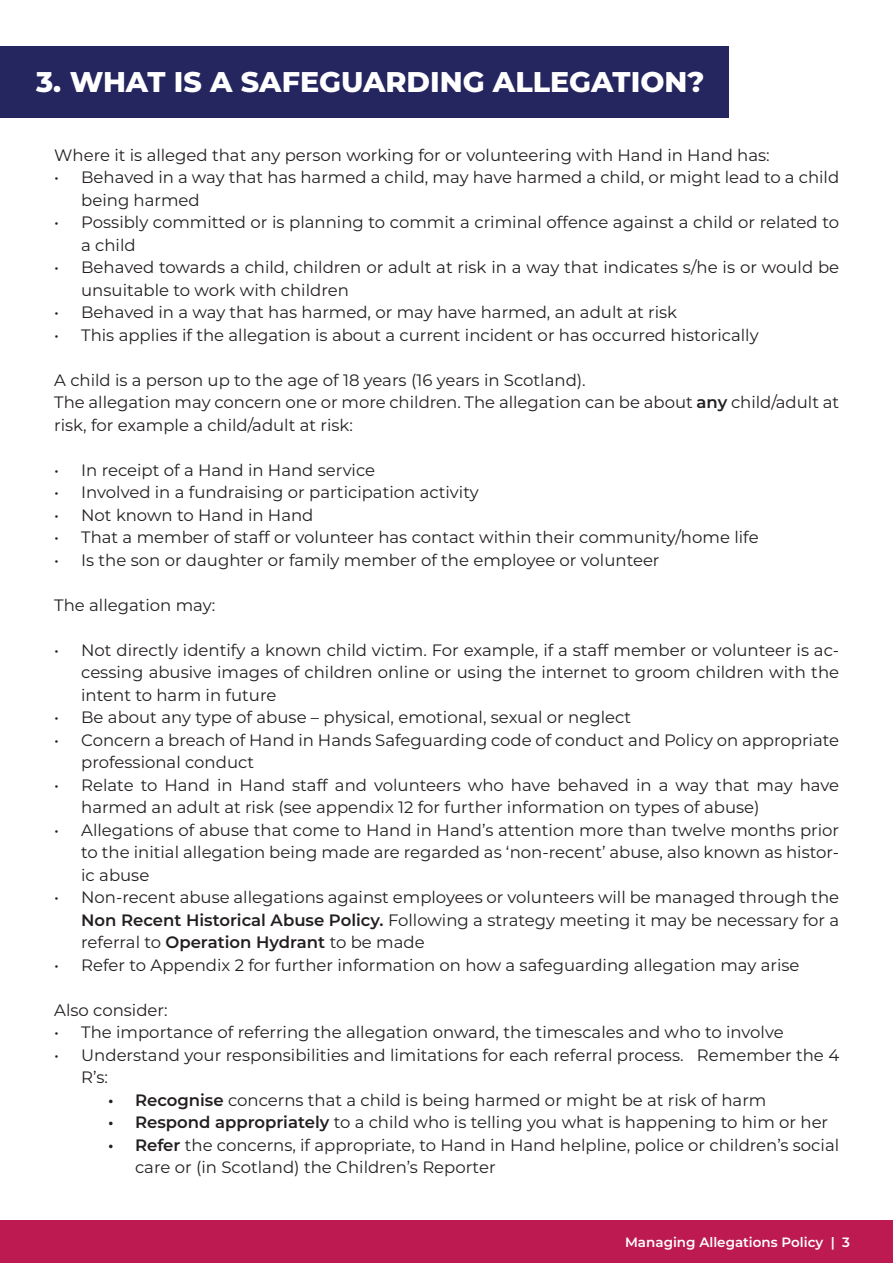
<style>
.page{position:relative;width:893px;height:1263px;background:#fff}
.page>*{position:absolute;margin:0;border:0;box-sizing:border-box;transform-origin:0 0}
.t1{font:800 28.5px "Montserrat";color:#fff}
.t2{font:16.5px/22.5px "Montserrat";color:#231f20}
.t3{font:600 13.5px "Montserrat";color:#fff}
.s1{font-weight:600}
</style>
<div class="page">
<div style="left:0;top:1220px;width:893px;height:43px;background:#bc1a50"></div>
<div style="left:0;top:47px;width:728px;height:71px;background:#252560"></div>
<p class="t1" style="left:36px;top:61px;width:670px">3. WHAT IS A SAFEGUARDING ALLEGATION?</p>
<p class="t2" style="left:54px;top:143px;width:717px">Where it is alleged that any person working for or volunteering with Hand in Hand has:</p>
<p class="t2" style="left:81px;top:165px;width:759px;text-indent:-27px">• Behaved in a way that has harmed a child, may have harmed a child, or might lead to a child being harmed</p>
<p class="t2" style="left:81px;top:210px;width:759px;text-indent:-27px">• Possibly committed or is planning to commit a criminal offence against a child or related to a child</p>
<p class="t2" style="left:81px;top:255px;width:759px;text-indent:-27px">• Behaved towards a child, children or adult at risk in a way that indicates s/he is or would be unsuitable to work with children</p>
<p class="t2" style="left:54px;top:300px;width:624px">• Behaved in a way that has harmed, or may have harmed, an adult at risk</p>
<p class="t2" style="left:54px;top:323px;width:706px">• This applies if the allegation is about a current incident or has occurred historically</p>
<p class="t2" style="left:54px;top:368px;width:533px">A child is a person up to the age of 18 years (16 years in Scotland).</p>
<p class="t2" style="left:54px;top:390px;width:786px">The allegation may concern one or more children. The allegation can be about <span class="s1">any</span> child/adult at risk, for example a child/adult at risk:</p>
<p class="t2" style="left:54px;top:458px;width:322px">• In receipt of a Hand in Hand service</p>
<p class="t2" style="left:54px;top:480px;width:426px">• Involved in a fundraising or participation activity</p>
<p class="t2" style="left:54px;top:503px;width:261px">• Not known to Hand in Hand</p>
<p class="t2" style="left:54px;top:525px;width:706px">• That a member of staff or volunteer has contact within their community/home life</p>
<p class="t2" style="left:54px;top:548px;width:607px">• Is the son or daughter or family member of the employee or volunteer</p>
<p class="t2" style="left:54px;top:593px;width:163px">The allegation may:</p>
<p class="t2" style="left:81px;top:638px;width:759px;text-align:justify;text-indent:-27px">• Not directly identify a known child victim. For example, if a staff member or volunteer is ac&shy;cessing abusive images of children online or using the internet to groom children with the intent to harm in future</p>
<p class="t2" style="left:54px;top:705px;width:578px">• Be about any type of abuse – physical, emotional, sexual or neglect</p>
<p class="t2" style="left:81px;top:728px;width:759px;text-indent:-27px">• Concern a breach of Hand in Hands Safeguarding code of conduct and Policy on appropriate professional conduct</p>
<p class="t2" style="left:81px;top:773px;width:759px;text-indent:-27px">• Relate to Hand in Hand staff and volunteers who have behaved in a way that may have harmed an adult at risk (see appendix 12 for further information on types of abuse)</p>
<p class="t2" style="left:81px;top:818px;width:759px;text-align:justify;text-indent:-27px">• Allegations of abuse that come to Hand in Hand’s attention more than twelve months prior to the initial allegation being made are regarded as ‘non-recent’ abuse, also known as histor&shy;ic abuse</p>
<p class="t2" style="left:81px;top:885px;width:759px;text-align:justify;text-indent:-27px">• Non-recent abuse allegations against employees or volunteers will be managed through the <span class="s1">Non Recent Historical Abuse Policy.</span> Following a strategy meeting it may be necessary for a referral to <span class="s1">Operation Hydrant</span> to be made</p>
<p class="t2" style="left:54px;top:953px;width:747px">• Refer to Appendix 2 for further information on how a safeguarding allegation may arise</p>
<p class="t2" style="left:54px;top:998px;width:115px">Also consider:</p>
<p class="t2" style="left:54px;top:1020px;width:731px">• The importance of referring the allegation onward, the timescales and who to involve</p>
<p class="t2" style="left:81px;top:1043px;width:759px;text-indent:-27px">• Understand your responsibilities and limitations for each referral process. Remember the 4<br>R’s:</p>
<p class="t2" style="left:108px;top:1088px;width:660px"><span class="s1">• Recognise</span> concerns that a child is being harmed or might be at risk of harm</p>
<p class="t2" style="left:108px;top:1110px;width:722px"><span class="s1">• Respond appropriately</span> to a child who is telling you what is happening to him or her</p>
<p class="t2" style="left:135px;top:1133px;width:706px;text-indent:-27px"><span class="s1">• Refer</span> the concerns, if appropriate, to Hand in Hand helpline, police or children’s social care or (in Scotland) the Children’s Reporter</p>
<p class="t3" style="left:625px;top:1233px;width:226px">Managing Allegations Policy | 3</p>
</div>
